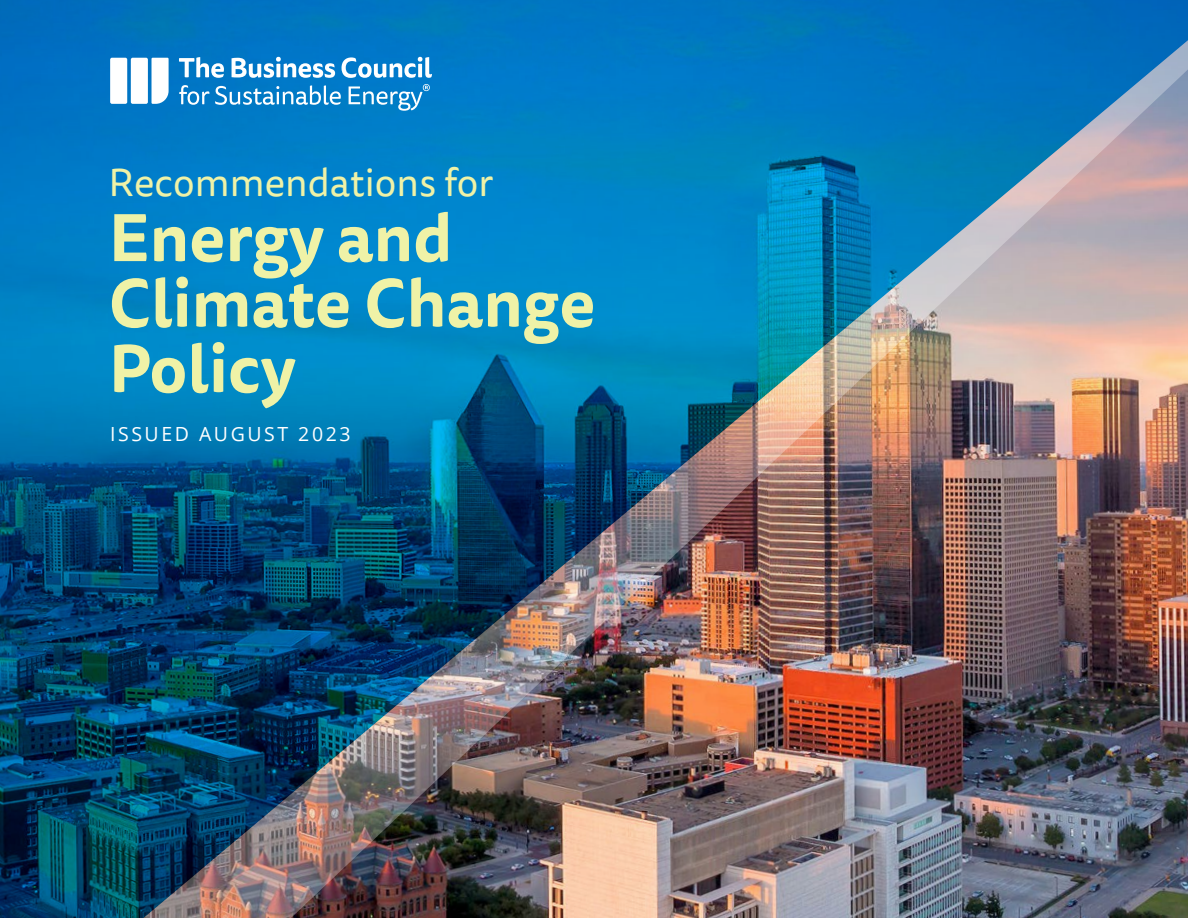
<style>
.page{position:relative;width:1188px;height:918px;background:#fff}
.page>*{position:absolute;margin:0;border:0;box-sizing:border-box;transform-origin:0 0}
.t1{font:700 66px "Tisa Sans OT";color:#eff2a7}
.t2{font:39px "Tisa Sans OT";color:#eff2a7}
.t3{font:19.5px "Open Sans";letter-spacing:.13em;color:#fff}
</style>
<div class="page">
<svg style="left:0;top:0;width:131px;height:918px;background:#005d94"></svg>
<img style="left:131px;top:0;width:1057px;height:918px">
<div style="left:110px;top:58px;width:17px;height:46px;background:#fff;border-radius:2px"></div>
<div style="left:131px;top:58px;width:17px;height:46px;background:#fff;border-radius:2px"></div>
<svg style="left:152px;top:58px;width:17px;height:46px"></svg>
<svg style="left:179px;top:57px;width:45px;height:21px"></svg>
<svg style="left:232px;top:57px;width:103px;height:21px"></svg>
<svg style="left:342px;top:57px;width:90px;height:21px"></svg>
<svg style="left:179px;top:85px;width:30px;height:20px"></svg>
<svg style="left:215px;top:85px;width:126px;height:20px"></svg>
<svg style="left:349px;top:84px;width:81px;height:27px;background:#3798d3"></svg>
<p class="t2" style="left:109px;top:159px;width:386px">Recommendations for</p>
<p class="t1" style="left:109px;top:196px;width:345px">Energy and</p>
<p class="t1" style="left:109px;top:261px;width:489px">Climate Change</p>
<p class="t1" style="left:109px;top:327px;width:189px">Policy</p>
<p class="t3" style="left:110px;top:421px;width:242px">ISSUED AUGUST 2023</p>
</div>
